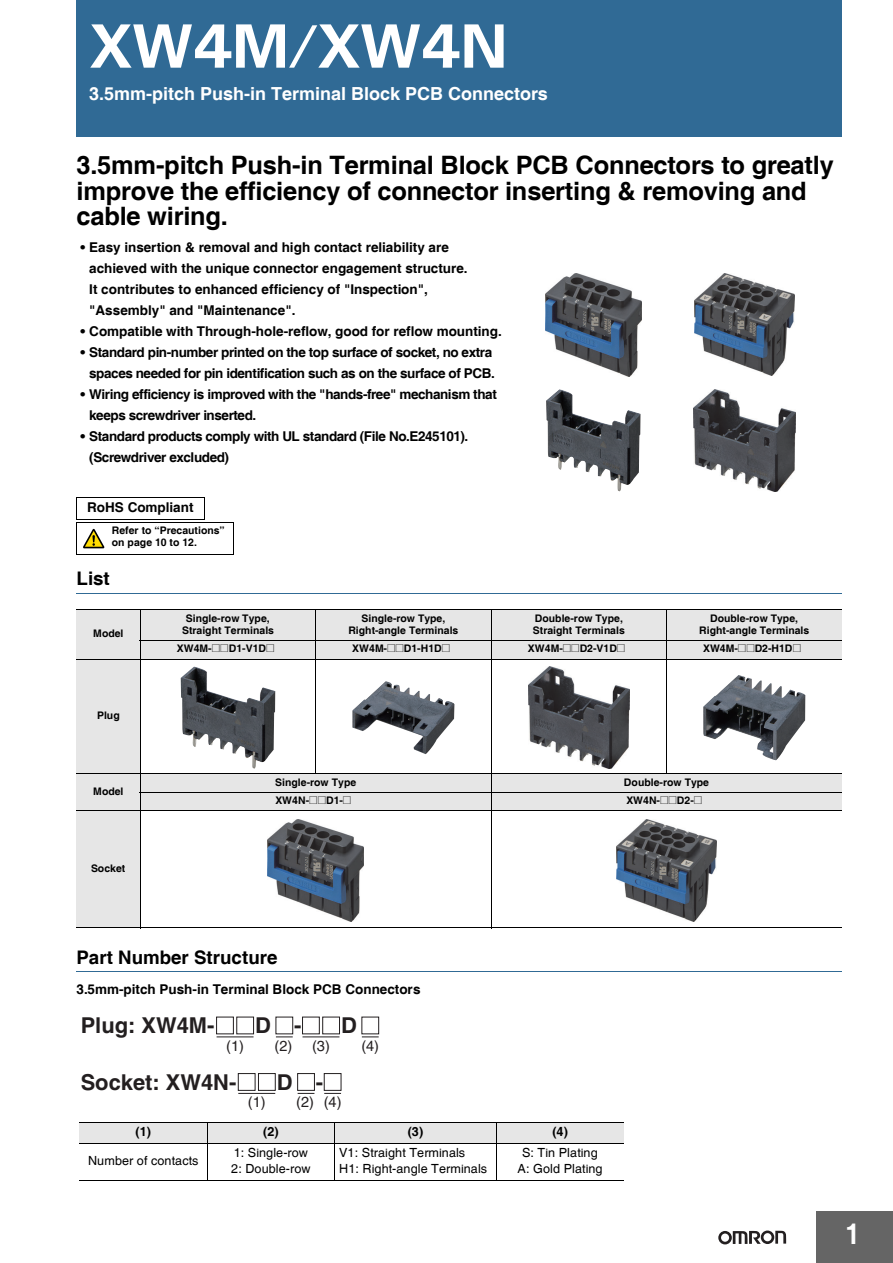
<style>
.page{position:relative;width:893px;height:1263px;background:#fff}
.page>*{position:absolute;margin:0;border:0;box-sizing:border-box;transform-origin:0 0}
.t1{font:60px "Omron U65 b";color:#fff}
.t2{font:700 28.5px "Helvetica";color:#fff;scale:.91 1}
.t3{font:700 25.35px/25.5px "Helvetica";letter-spacing:-.005em;color:#000}
.t4{font:700 21.9px "Helvetica";color:#231f20}
.t5{font:700 18.75px "Helvetica";letter-spacing:.005em;color:#000}
.t6{font:700 18px "Helvetica";color:#fff}
.t7{font:500 14.55px "Helvetica";color:#231f20}
.t8{font:700 13.5px/21px "Helvetica";letter-spacing:-.01em;color:#000}
.t9{font:700 13.5px/21px "Helvetica";letter-spacing:-.035em;color:#000;text-align:right}
.t10{font:700 13.5px/21px "Helvetica";letter-spacing:-.03em;color:#000}
.t11{font:12.6px/15.9px "Helvetica";letter-spacing:.005em;color:#000}
.t12{font:700 12.6px "Helvetica";color:#000}
.t13{font:700 10.5px/12px "Helvetica";color:#000;text-align:center}
</style>
<div class="page">
<div style="left:76px;top:0;width:766px;height:136px;background:#306a95"></div>
<div style="left:816px;top:1212px;width:76px;height:51px;background:#656565"></div>
<svg style="left:718px;top:1231px;width:68px;height:13px"></svg>
<hr style="left:76px;top:593px;width:766px;height:1px;background:#306a95">
<hr style="left:76px;top:972px;width:766px;height:1px;background:#306a95">
<svg style="left:76px;top:499px;width:1px;height:20px"></svg>
<svg style="left:204px;top:498px;width:1px;height:21px"></svg>
<hr style="left:76px;top:498px;width:128px;height:1px;background:#000">
<hr style="left:76px;top:519px;width:128px;height:1px;background:#000">
<img style="left:545px;top:274px;width:96px;height:102px">
<img style="left:694px;top:389px;width:101px;height:102px">
<img style="left:546px;top:389px;width:94px;height:102px">
<img style="left:694px;top:274px;width:101px;height:102px">
<svg style="left:83px;top:529px;width:21px;height:19px"></svg>
<hr style="left:77px;top:523px;width:157px;height:1px;background:#000">
<hr style="left:233px;top:523px;width:1px;height:32px;background:#000">
<hr style="left:76px;top:554px;width:158px;height:1px;background:#000">
<hr style="left:76px;top:523px;width:1px;height:31px;background:#000">
<div style="left:76px;top:609px;width:64px;height:50px;background:#e6e6e6"></div>
<div style="left:140px;top:609px;width:176px;height:31px;background:#e6e6e6"></div>
<div style="left:316px;top:609px;width:175px;height:31px;background:#e6e6e6"></div>
<div style="left:491px;top:609px;width:175px;height:31px;background:#e6e6e6"></div>
<div style="left:666px;top:609px;width:176px;height:31px;background:#e6e6e6"></div>
<div style="left:140px;top:640px;width:176px;height:19px;background:#e6e6e6"></div>
<div style="left:316px;top:640px;width:175px;height:19px;background:#e6e6e6"></div>
<div style="left:491px;top:640px;width:175px;height:19px;background:#e6e6e6"></div>
<div style="left:666px;top:640px;width:176px;height:19px;background:#e6e6e6"></div>
<div style="left:76px;top:659px;width:64px;height:114px;background:#e6e6e6"></div>
<div style="left:76px;top:773px;width:64px;height:38px;background:#e6e6e6"></div>
<div style="left:140px;top:773px;width:351px;height:19px;background:#e6e6e6"></div>
<div style="left:491px;top:773px;width:351px;height:19px;background:#e6e6e6"></div>
<div style="left:140px;top:792px;width:351px;height:19px;background:#e6e6e6"></div>
<div style="left:491px;top:792px;width:351px;height:19px;background:#e6e6e6"></div>
<div style="left:76px;top:811px;width:64px;height:117px;background:#e6e6e6"></div>
<hr style="left:140px;top:609px;width:1px;height:319px;background:#000">
<hr style="left:316px;top:609px;width:1px;height:165px;background:#000">
<hr style="left:491px;top:609px;width:1px;height:319px;background:#000">
<hr style="left:666px;top:609px;width:1px;height:165px;background:#000">
<hr style="left:76px;top:609px;width:766px;height:1px;background:#000">
<hr style="left:140px;top:640px;width:702px;height:1px;background:#000">
<hr style="left:76px;top:659px;width:766px;height:1px;background:#000">
<hr style="left:76px;top:773px;width:766px;height:1px;background:#000">
<hr style="left:140px;top:792px;width:702px;height:1px;background:#000">
<hr style="left:76px;top:811px;width:65px;height:1px;background:#000">
<hr style="left:140px;top:811px;width:702px;height:1px;background:#000">
<hr style="left:76px;top:928px;width:766px;height:1px;background:#000">
<img style="left:181px;top:667px;width:94px;height:102px">
<img style="left:352px;top:681px;width:102px;height:73px">
<img style="left:528px;top:667px;width:101px;height:102px">
<img style="left:703px;top:675px;width:102px;height:85px">
<img style="left:268px;top:820px;width:96px;height:102px">
<img style="left:616px;top:820px;width:101px;height:102px">
<div style="left:216px;top:1017px;width:18px;height:17px;border:1px solid #231f20"></div>
<div style="left:236px;top:1017px;width:18px;height:17px;border:1px solid #231f20"></div>
<hr style="left:217px;top:1037px;width:36px;height:1px;background:#231f20">
<div style="left:276px;top:1017px;width:17px;height:17px;border:1px solid #231f20"></div>
<svg style="left:276px;top:1037px;width:17px;height:1px"></svg>
<div style="left:302px;top:1017px;width:18px;height:17px;border:1px solid #231f20"></div>
<div style="left:322px;top:1017px;width:18px;height:17px;border:1px solid #231f20"></div>
<hr style="left:302px;top:1037px;width:37px;height:1px;background:#231f20">
<div style="left:362px;top:1017px;width:17px;height:17px;border:1px solid #231f20"></div>
<svg style="left:362px;top:1037px;width:17px;height:1px"></svg>
<div style="left:238px;top:1073px;width:17px;height:18px;border:1px solid #231f20"></div>
<div style="left:258px;top:1073px;width:17px;height:18px;border:1px solid #231f20"></div>
<hr style="left:238px;top:1093px;width:37px;height:1px;background:#231f20">
<div style="left:297px;top:1073px;width:18px;height:18px;border:1px solid #231f20"></div>
<svg style="left:298px;top:1093px;width:16px;height:1px"></svg>
<div style="left:324px;top:1073px;width:17px;height:18px;border:1px solid #231f20"></div>
<svg style="left:324px;top:1093px;width:17px;height:1px"></svg>
<div style="left:80px;top:1122px;width:127px;height:21px;background:#e6e6e6"></div>
<div style="left:207px;top:1122px;width:128px;height:21px;background:#e6e6e6"></div>
<div style="left:335px;top:1122px;width:161px;height:21px;background:#e6e6e6"></div>
<div style="left:496px;top:1122px;width:128px;height:21px;background:#e6e6e6"></div>
<hr style="left:207px;top:1122px;width:1px;height:59px;background:#000">
<hr style="left:334px;top:1122px;width:1px;height:59px;background:#000">
<hr style="left:496px;top:1122px;width:1px;height:59px;background:#000">
<hr style="left:80px;top:1122px;width:544px;height:1px;background:#000">
<hr style="left:80px;top:1143px;width:544px;height:1px;background:#000">
<hr style="left:80px;top:1180px;width:544px;height:1px;background:#000">
<h1 class="t1" style="left:89px;top:20px;width:419px">XW4M/XW4N</h1>
<h3 class="t6" style="left:89px;top:83px;width:460px">3.5mm-pitch Push-in Terminal Block PCB Connectors</h3>
<h3 class="t3" style="left:76px;top:153px;width:759px">3.5mm-pitch Push-in Terminal Block PCB Connectors to greatly improve the efficiency of connector inserting &amp; removing and cable wiring.</h3>
<p class="t8" style="left:89px;top:237px;width:380px;text-indent:-9px">• Easy insertion &amp; removal and high contact reliability are achieved with the unique connector engagement structure.<br>It contributes to enhanced efficiency of "Inspection", "Assembly" and "Maintenance".</p>
<p class="t8" style="left:81px;top:321px;width:423px">• Compatible with Through-hole-reflow, good for reflow mounting.</p>
<p class="t9" style="left:81px;top:342px;width:416px">• Standard pin-number printed on the top surface of socket, no extra spaces needed for pin identification such as on the surface of PCB.</p>
<p class="t10" style="left:89px;top:384px;width:409px;text-indent:-9px">• Wiring efficiency is improved with the "hands-free" mechanism that keeps screwdriver inserted.</p>
<p class="t9" style="left:89px;top:426px;width:381px;text-align:left;text-indent:-9px">• Standard products comply with UL standard (File No.E245101). (Screwdriver excluded)</p>
<p class="t8" style="left:87px;top:497px;width:108px">RoHS Compliant</p>
<p class="t13" style="left:112px;top:525px;width:114px;text-align:left">Refer to “Precautions” on page 10 to 12.</p>
<h3 class="t5" style="left:76px;top:568px;width:35px">List</h3>
<p class="t13" style="left:93px;top:627px;width:32px">Model</p>
<p class="t13" style="left:97px;top:709px;width:24px">Plug</p>
<p class="t13" style="left:93px;top:785px;width:32px">Model</p>
<p class="t13" style="left:91px;top:863px;width:36px">Socket</p>
<p class="t13" style="left:182px;top:612px;width:94px">Single-row Type,<br>Straight Terminals</p>
<p class="t13" style="left:348px;top:612px;width:112px">Single-row Type,<br>Right-angle Terminals</p>
<p class="t13" style="left:533px;top:612px;width:94px;text-align:left">Double-row Type,<br>Straight Terminals</p>
<p class="t13" style="left:699px;top:612px;width:112px">Double-row Type,<br>Right-angle Terminals</p>
<p class="t13" style="left:177px;top:643px;width:36px">XW4M-</p>
<p class="t13" style="left:229px;top:643px;width:39px">D1-V1D</p>
<p class="t13" style="left:352px;top:643px;width:36px">XW4M-</p>
<p class="t13" style="left:404px;top:643px;width:39px">D1-H1D</p>
<p class="t13" style="left:528px;top:643px;width:36px">XW4M-</p>
<p class="t13" style="left:580px;top:643px;width:39px">D2-V1D</p>
<p class="t13" style="left:703px;top:643px;width:36px">XW4M-</p>
<p class="t13" style="left:755px;top:643px;width:39px">D2-H1D</p>
<p class="t13" style="left:275px;top:776px;width:82px">Single-row Type</p>
<p class="t13" style="left:624px;top:776px;width:87px">Double-row Type</p>
<p class="t13" style="left:275px;top:795px;width:35px">XW4N-</p>
<p class="t13" style="left:326px;top:795px;width:18px">D1-</p>
<p class="t13" style="left:626px;top:795px;width:35px">XW4N-</p>
<p class="t13" style="left:677px;top:795px;width:18px">D2-</p>
<h3 class="t5" style="left:76px;top:946px;width:203px">Part Number Structure</h3>
<p class="t8" style="left:76px;top:979px;width:345px">3.5mm-pitch Push-in Terminal Block PCB Connectors</p>
<h3 class="t4" style="left:81px;top:1018px;width:135px">Plug: XW4M-</h3>
<h3 class="t4" style="left:255px;top:1018px;width:48px">D -</h3>
<h3 class="t4" style="left:341px;top:1018px;width:17px">D</h3>
<p class="t7" style="left:226px;top:1037px;width:68px">(1) (2)</p>
<p class="t7" style="left:312px;top:1037px;width:69px">(3) (4)</p>
<h3 class="t4" style="left:81px;top:1074px;width:157px">Socket: XW4N-</h3>
<h3 class="t4" style="left:277px;top:1074px;width:48px">D -</h3>
<p class="t7" style="left:248px;top:1094px;width:95px">(1) (2) (4)</p>
<p class="t12" style="left:136px;top:1124px;width:17px">(1)</p>
<p class="t12" style="left:263px;top:1124px;width:17px">(2)</p>
<p class="t12" style="left:408px;top:1124px;width:17px">(3)</p>
<p class="t12" style="left:552px;top:1124px;width:17px">(4)</p>
<p class="t11" style="left:88px;top:1154px;width:112px">Number of contacts</p>
<p class="t11" style="left:231px;top:1146px;width:81px">1: Single-row<br>2: Double-row</p>
<p class="t11" style="left:339px;top:1146px;width:149px">V1: Straight Terminals<br>H1: Right-angle Terminals</p>
<p class="t11" style="left:517px;top:1146px;width:86px;text-align:center">S: Tin Plating<br>A: Gold Plating</p>
<h2 class="t2" style="left:845px;top:1217px;width:17px">1</h2>
</div>
